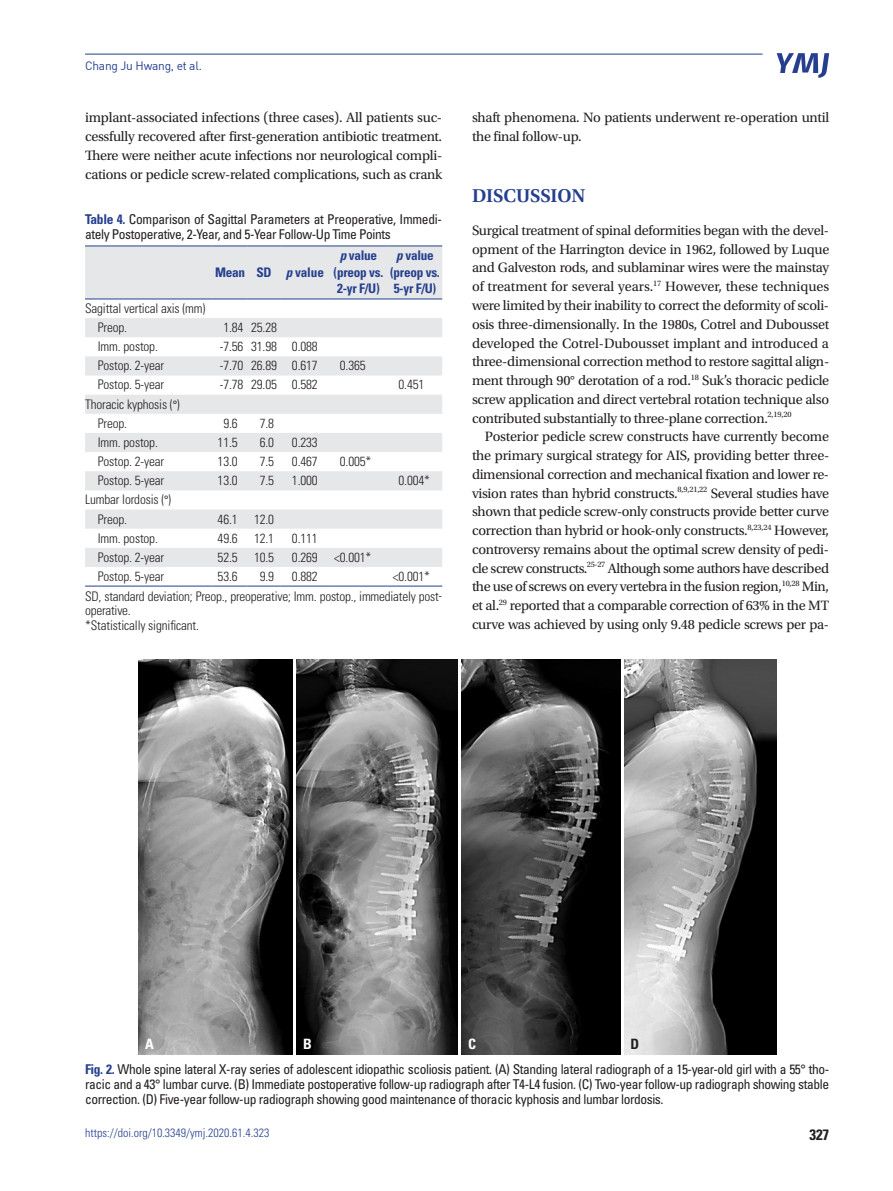
<style>
.page{position:relative;width:893px;height:1191px;background:#fff}
.page>*{position:absolute;margin:0;border:0;box-sizing:border-box;transform-origin:0 0}
.t1{font:600 19.5px "Utopia Std";letter-spacing:-.01em;color:#253f8e}
.t2{font:700 condensed 15px "Univers LT Std";color:#231f20}
.t3{font:14.25px/18.8px "Utopia Std";letter-spacing:-.02em;color:#231f20;text-align:justify}
.t4{font:700 condensed 14.25px "Univers LT Std";color:#fff}
.t5{font:700 condensed 14.25px "Univers LT Std";color:#231f20}
.t6{font:condensed 13.5px/15px "Univers LT Std";letter-spacing:-.03em;color:#231f20}
.t7{font:300 condensed 13.2px/19.2px "Univers LT Std";letter-spacing:-.01em;color:#231f20}
.t8{font:700 condensed 13.2px/16.5px "Univers LT Std";letter-spacing:-.02em;color:#253f8e;text-align:center}
.t9{font:300 condensed 12px "Univers LT Std";color:#253f8e}
.t10{font:12px "Dinreg";letter-spacing:-.02em;color:#253f8e}
.s1{font-weight:700;color:#253f8e}
.s2{font-style:italic}
.s3{font-family:"Utopia Std";font-weight:400;font-stretch:normal}
</style>
<div class="page">
<svg style="left:777px;top:53px;width:52px;height:25px"></svg>
<hr style="left:85px;top:54px;width:678px;height:1px;background:#253f8e">
<svg style="left:85px;top:247px;width:357px;height:320px;fill:#e6e7e9"></svg>
<svg style="left:85px;top:246px;width:13px;height:1px"></svg>
<hr style="left:98px;top:246px;width:115px;height:1px;background:#253f8e">
<hr style="left:213px;top:246px;width:34px;height:1px;background:#253f8e">
<hr style="left:247px;top:246px;width:34px;height:1px;background:#253f8e">
<hr style="left:281px;top:246px;width:48px;height:1px;background:#253f8e">
<hr style="left:329px;top:246px;width:59px;height:1px;background:#253f8e">
<hr style="left:388px;top:246px;width:54px;height:1px;background:#253f8e">
<svg style="left:85px;top:586px;width:13px;height:1px"></svg>
<hr style="left:98px;top:586px;width:115px;height:1px;background:#253f8e">
<hr style="left:213px;top:586px;width:34px;height:1px;background:#253f8e">
<hr style="left:247px;top:586px;width:34px;height:1px;background:#253f8e">
<hr style="left:281px;top:586px;width:48px;height:1px;background:#253f8e">
<hr style="left:329px;top:586px;width:59px;height:1px;background:#253f8e">
<hr style="left:388px;top:586px;width:54px;height:1px;background:#253f8e">
<svg style="left:85px;top:299px;width:13px;height:1px"></svg>
<hr style="left:98px;top:299px;width:115px;height:1px;background:#253f8e">
<hr style="left:213px;top:299px;width:34px;height:1px;background:#253f8e">
<hr style="left:247px;top:299px;width:34px;height:1px;background:#253f8e">
<hr style="left:281px;top:299px;width:48px;height:1px;background:#253f8e">
<hr style="left:329px;top:299px;width:59px;height:1px;background:#253f8e">
<hr style="left:388px;top:299px;width:54px;height:1px;background:#253f8e">
<img style="left:139px;top:660px;width:153px;height:395px">
<img style="left:297px;top:660px;width:161px;height:395px">
<img style="left:462px;top:660px;width:158px;height:395px">
<img style="left:624px;top:660px;width:153px;height:395px">
<p class="t10" style="left:85px;top:58px;width:118px">Chang Ju Hwang, et al.</p>
<p class="t3" style="left:85px;top:109px;width:359px">implant-associated infections (three cases). All patients suc&shy;cessfully recovered after first-generation antibiotic treatment.<br>There were neither acute infections nor neurological compli&shy;cations or pedicle screw-related complications, such as crank</p>
<p class="t3" style="left:472px;top:109px;width:359px">shaft phenomena. No patients underwent re-operation until the final follow-up.</p>
<h1 class="t1" style="left:472px;top:184px;width:115px">DISCUSSION</h1>
<p class="t3" style="left:472px;top:221px;width:359px">Surgical treatment of spinal deformities began with the devel&shy;opment of the Harrington device in 1962, followed by Luque and Galveston rods, and sublaminar wires were the mainstay of treatment for several years.<sup>17</sup> However, these techniques were limited by their inability to correct the deformity of scoli&shy;osis three-dimensionally. In the 1980s, Cotrel and Dubousset developed the Cotrel-Dubousset implant and introduced a three-dimensional correction method to restore sagittal align&shy;ment through 90° derotation of a rod.<sup>18</sup> Suk’s thoracic pedicle screw application and direct vertebral rotation technique also contributed substantially to three-plane correction.<sup>2,19,20</sup></p>
<p class="t3" style="left:472px;top:427px;width:359px;text-indent:13px">Posterior pedicle screw constructs have currently become the primary surgical strategy for AIS, providing better three&shy;dimensional correction and mechanical fixation and lower re&shy;vision rates than hybrid constructs.<sup>8,9,21,22</sup> Several studies have shown that pedicle screw-only constructs provide better curve correction than hybrid or hook-only constructs.<sup>8,23,24</sup> However, controversy remains about the optimal screw density of pedi&shy;cle screw constructs.<sup>25-27</sup> Although some authors have described the use of screws on every vertebra in the fusion region,<sup>10,28</sup> Min, et al.<sup>29</sup> reported that a comparable correction of 63% in the MT curve was achieved by using only 9.48 pedicle screws per pa-</p>
<p class="t6" style="left:85px;top:211px;width:358px"><span class="s1">Table 4.</span> Comparison of Sagittal Parameters at Preoperative, Immedi&shy;ately Postoperative, 2-Year, and 5-Year Follow-Up Time Points</p>
<p class="t8" style="left:215px;top:264px;width:110px">Mean SD <span class="s2">p</span> value</p>
<p class="t8" style="left:334px;top:247px;width:51px"><span class="s2">p</span> value (preop vs.<br>2-yr F/U)</p>
<p class="t8" style="left:390px;top:247px;width:51px"><span class="s2">p</span> value (preop vs.<br>5-yr F/U)</p>
<p class="t7" style="left:98px;top:299px;width:109px;text-indent:-13px">Sagittal vertical axis (mm)<br>Preop.</p>
<p class="t7" style="left:223px;top:318px;width:55px">1.84 25.28</p>
<p class="t7" style="left:98px;top:337px;width:62px">Imm. postop.</p>
<p class="t7" style="left:220px;top:337px;width:99px">-7.56 31.98 0.088</p>
<p class="t7" style="left:98px;top:356px;width:68px">Postop. 2-year</p>
<p class="t7" style="left:220px;top:356px;width:99px">-7.70 26.89 0.617</p>
<p class="t7" style="left:340px;top:356px;width:27px">0.365</p>
<p class="t7" style="left:98px;top:375px;width:68px">Postop. 5-year</p>
<p class="t7" style="left:220px;top:375px;width:99px">-7.78 29.05 0.582</p>
<p class="t7" style="left:399px;top:375px;width:27px">0.451</p>
<p class="t7" style="left:98px;top:394px;width:83px;text-indent:-13px">Thoracic kyphosis (<span class="s3">°</span>)<br>Preop.</p>
<p class="t7" style="left:223px;top:413px;width:16px">9.6</p>
<p class="t7" style="left:260px;top:413px;width:16px">7.8</p>
<p class="t7" style="left:98px;top:433px;width:62px">Imm. postop.</p>
<p class="t7" style="left:218px;top:433px;width:22px">11.5</p>
<p class="t7" style="left:260px;top:433px;width:16px">6.0</p>
<p class="t7" style="left:292px;top:433px;width:27px">0.233</p>
<p class="t7" style="left:98px;top:452px;width:68px">Postop. 2-year</p>
<p class="t7" style="left:218px;top:452px;width:22px">13.0</p>
<p class="t7" style="left:260px;top:452px;width:16px">7.5</p>
<p class="t7" style="left:292px;top:452px;width:27px">0.467</p>
<p class="t7" style="left:340px;top:452px;width:33px">0.005*</p>
<p class="t7" style="left:98px;top:471px;width:68px">Postop. 5-year</p>
<p class="t7" style="left:218px;top:471px;width:22px">13.0</p>
<p class="t7" style="left:260px;top:471px;width:16px">7.5</p>
<p class="t7" style="left:292px;top:471px;width:27px">1.000</p>
<p class="t7" style="left:399px;top:471px;width:33px">0.004*</p>
<p class="t7" style="left:98px;top:490px;width:75px;text-indent:-13px">Lumbar lordosis (<span class="s3">°</span>)<br>Preop.</p>
<p class="t7" style="left:218px;top:509px;width:58px">46.1 12.0</p>
<p class="t7" style="left:98px;top:528px;width:62px">Imm. postop.</p>
<p class="t7" style="left:218px;top:528px;width:58px">49.6 12.1</p>
<p class="t7" style="left:292px;top:528px;width:27px">0.111</p>
<p class="t7" style="left:98px;top:547px;width:68px">Postop. 2-year</p>
<p class="t7" style="left:218px;top:547px;width:58px">52.5 10.5</p>
<p class="t7" style="left:292px;top:547px;width:81px">0.269 &lt;0.001*</p>
<p class="t7" style="left:98px;top:566px;width:68px">Postop. 5-year</p>
<p class="t7" style="left:218px;top:566px;width:22px">53.6</p>
<p class="t7" style="left:260px;top:566px;width:16px">9.9</p>
<p class="t7" style="left:292px;top:566px;width:27px">0.882</p>
<p class="t7" style="left:85px;top:566px;width:359px;line-height:19.6px;text-indent:308px">&lt;0.001*<br>SD, standard deviation; Preop., preoperative; Imm. postop., immediately post-</p>
<p class="t7" style="left:85px;top:603px;width:115px;line-height:15px">operative.<br>*Statistically significant.</p>
<p class="t4" style="left:145px;top:1035px;width:10px">A</p>
<p class="t4" style="left:303px;top:1035px;width:10px">B</p>
<p class="t4" style="left:468px;top:1035px;width:9px">C</p>
<p class="t5" style="left:630px;top:1035px;width:10px">D</p>
<p class="t6" style="left:85px;top:1061px;width:746px;text-align:justify"><span class="s1">Fig. 2.</span> Whole spine lateral X-ray series of adolescent idiopathic scoliosis patient. (A) Standing lateral radiograph of a 15-year-old girl with a 55° tho&shy;racic and a 43° lumbar curve. (B) Immediate postoperative follow-up radiograph after T4-L4 fusion. (C) Two-year follow-up radiograph showing stable correction. (D) Five-year follow-up radiograph showing good maintenance of thoracic kyphosis and lumbar lordosis.</p>
<p class="t9" style="left:85px;top:1125px;width:186px">https://doi.org/10.3349/ymj.2020.61.4.323</p>
<p class="t2" style="left:809px;top:1125px;width:21px">327</p>
</div>
